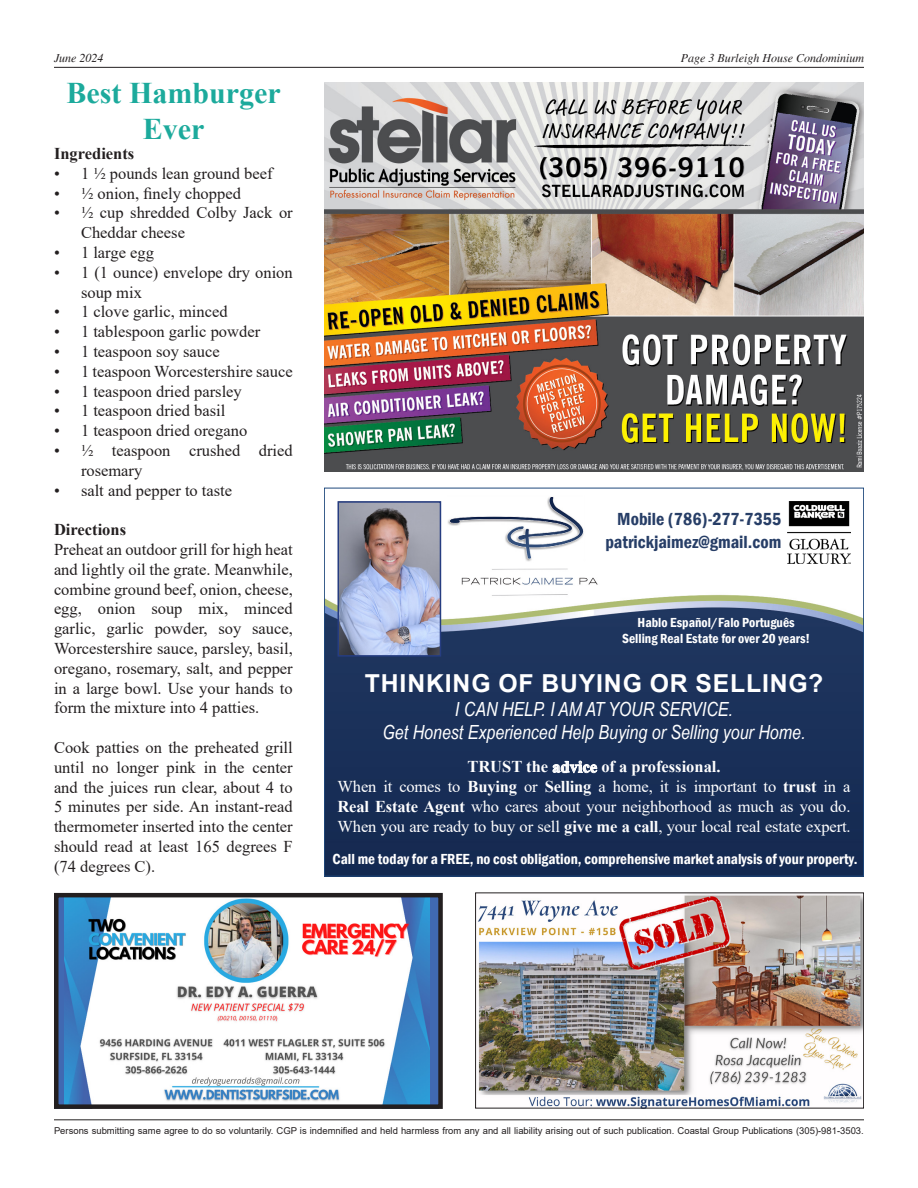
<style>
.page{position:relative;width:918px;height:1188px;background:#fff}
.page>*{position:absolute;margin:0;border:0;box-sizing:border-box;transform-origin:0 0}
.t1{font:700 30px/36px "Times New Roman";color:#1caa9c;text-align:center}
.t2{font:700 24.75px "Arial";letter-spacing:.035em;color:#fff}
.t3{font:italic 19.5px/23.4px "Arial Narrow";color:#fff;text-align:center}
.t4{font:600 condensed 18px/22.5px "Franklin Gothic";color:#273e67;text-align:right}
.t5{font:16.5px/19.8px "Times New Roman";color:#231f20}
.t6{font:16.5px/19.8px "Times New Roman";letter-spacing:-.01em;color:#fff;text-align:center}
.t7{font:700 16.5px "Times New Roman";color:#231f20}
.t8{font:600 condensed 15px "Franklin Gothic";color:#fff}
.t9{font:600 condensed 13.5px/16.2px "Franklin Gothic";color:#fff;text-align:center}
.t10{font:italic 12px "Times";color:#231f20}
.t11{font:9.45px "Arial";color:#231f20}
.s1{font-weight:700}
</style>
<div class="page">
<img style="left:477px;top:894px;width:385px;height:212px">
<div style="left:475px;top:892px;width:389px;height:216px;border:1px solid #231f20"></div>
<div style="left:54px;top:893px;width:384px;height:216px;background:#4069b2"></div>
<img style="left:65px;top:899px;width:365px;height:204px">
<div style="left:54px;top:893px;width:389px;height:216px;border:5px solid #231f20"></div>
<hr style="left:54px;top:67px;width:810px;height:1px;background:#231f20">
<hr style="left:54px;top:1119px;width:810px;height:1px;background:#231f20">
<img style="left:324px;top:83px;width:540px;height:389px">
<img style="left:326px;top:501px;width:536px;height:374px">
<img style="left:447px;top:497px;width:152px;height:101px">
<img style="left:341px;top:504px;width:97px;height:150px">
<div style="left:338px;top:501px;width:103px;height:156px;border:2px solid #263d81"></div>
<img style="left:788px;top:501px;width:62px;height:62px">
<p class="t10" style="left:54px;top:52px;width:51px">June 2024</p>
<p class="t10" style="left:681px;top:52px;width:185px">Page 3 Burleigh House Condominium</p>
<p class="t1" style="left:67px;top:74px;width:216px">Best Hamburger<br>Ever</p>
<p class="t7" style="left:54px;top:142px;width:82px">Ingredients</p>
<p class="t5" style="left:54px;top:163px;width:220px">• 1 ½ pounds lean ground beef</p>
<p class="t5" style="left:54px;top:183px;width:188px">• ½ onion, finely chopped</p>
<p class="t5" style="left:81px;top:202px;width:213px;text-indent:-27px">• ½ cup shredded Colby Jack or<br>Cheddar cheese</p>
<p class="t5" style="left:54px;top:242px;width:102px">• 1 large egg</p>
<p class="t5" style="left:81px;top:262px;width:213px;text-indent:-27px">• 1 (1 ounce) envelope dry onion soup mix</p>
<p class="t5" style="left:54px;top:301px;width:175px">• 1 clove garlic, minced</p>
<p class="t5" style="left:54px;top:321px;width:208px">• 1 tablespoon garlic powder</p>
<p class="t5" style="left:54px;top:341px;width:167px">• 1 teaspoon soy sauce</p>
<p class="t5" style="left:54px;top:361px;width:240px">• 1 teaspoon Worcestershire sauce</p>
<p class="t5" style="left:54px;top:381px;width:189px">• 1 teaspoon dried parsley</p>
<p class="t5" style="left:54px;top:400px;width:173px">• 1 teaspoon dried basil</p>
<p class="t5" style="left:54px;top:420px;width:195px">• 1 teaspoon dried oregano</p>
<p class="t5" style="left:81px;top:440px;width:213px;text-indent:-27px">• ½ teaspoon crushed dried rosemary</p>
<p class="t5" style="left:54px;top:480px;width:180px">• salt and pepper to taste</p>
<p class="t7" style="left:54px;top:518px;width:74px">Directions</p>
<p class="t5" style="left:54px;top:539px;width:240px;text-align:justify">Preheat an outdoor grill for high heat and lightly oil the grate. Meanwhile, combine ground beef, onion, cheese, egg, onion soup mix, minced garlic, garlic powder, soy sauce, Worcestershire sauce, parsley, basil, oregano, rosemary, salt, and pepper in a large bowl. Use your hands to form the mixture into 4 patties.</p>
<p class="t5" style="left:54px;top:737px;width:240px;text-align:justify">Cook patties on the preheated grill until no longer pink in the center and the juices run clear, about 4 to 5 minutes per side. An instant-read thermometer inserted into the center should read at least 165 degrees F (74 degrees C).</p>
<p class="t4" style="left:605px;top:508px;width:177px">Mobile (786)-277-7355 patrickjaimez@gmail.com</p>
<p class="t9" style="left:622px;top:614px;width:190px">Hablo Español/Falo Português<br>Selling Real Estate for over 20 years!</p>
<p class="t2" style="left:365px;top:666px;width:460px">THINKING OF BUYING OR SELLING?</p>
<p class="t3" style="left:382px;top:697px;width:425px">I CAN HELP. I AM AT YOUR SERVICE.<br>Get Honest Experienced Help Buying or Selling your Home.</p>
<p class="t6" style="left:338px;top:756px;width:515px"><span class="s1">TRUST the advice of a professional.<br></span>When it comes to <span class="s1">Buying</span> or <span class="s1">Selling</span> a home, it is important to <span class="s1">trust</span> in a <span class="s1">Real Estate Agent</span> who cares about your neighborhood as much as you do.<br>When you are ready to buy or sell <span class="s1">give me a call</span>, your local real estate expert.</p>
<p class="t8" style="left:333px;top:849px;width:527px">Call me today for a FREE, no cost obligation, comprehensive market analysis of your property.</p>
<p class="t11" style="left:54px;top:1124px;width:811px">Persons submitting same agree to do so voluntarily. CGP is indemnified and held harmless from any and all liability arising out of such publication. Coastal Group Publications (305)-981-3503.</p>
</div>
